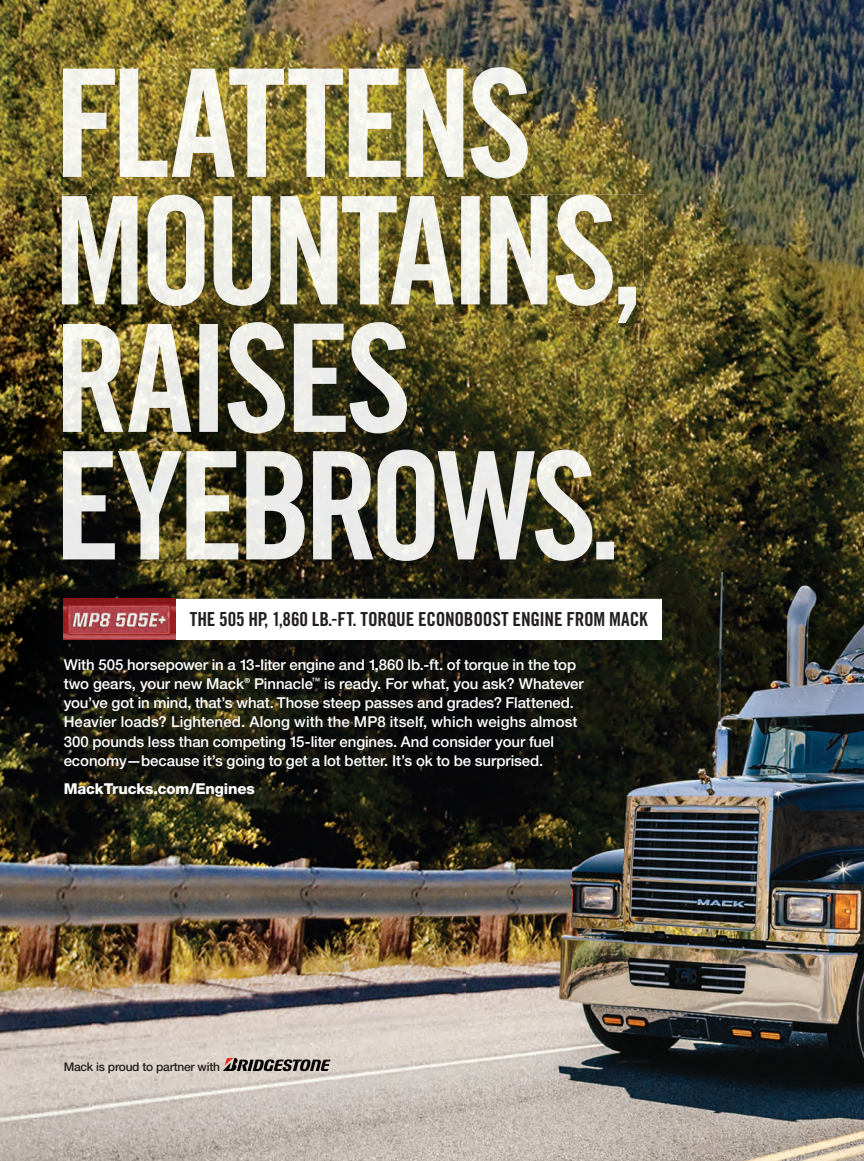
<style>
.page{position:relative;width:864px;height:1161px;background:#fff}
.page>*{position:absolute;margin:0;border:0;box-sizing:border-box;transform-origin:0 0}
.t1{font:19.35px "Trade Gothic LT Std Bd Cn 20";letter-spacing:-.015em;color:#231f20}
.t2{font:500 15px/19.2px "Helvetica Neue LT Pro";letter-spacing:-.005em;color:#fff}
.t3{font:800 15px "Helvetica Neue LT Pro";letter-spacing:-.01em;color:#fff}
.t4{font:500 12px "Helvetica Neue LT Pro";letter-spacing:-.02em;color:#231f20}
</style>
<div class="page">
<img style="left:0;top:0;width:864px;height:90px">
<img style="left:0;top:90px;width:92px;height:1071px">
<img style="left:518px;top:90px;width:346px;height:155px">
<img style="left:92px;top:178px;width:426px;height:17px">
<img style="left:625px;top:245px;width:239px;height:916px">
<img style="left:412px;top:323px;width:213px;height:128px">
<img style="left:92px;top:433px;width:320px;height:17px">
<img style="left:572px;top:451px;width:53px;height:710px">
<img style="left:92px;top:561px;width:480px;height:600px">
<div style="left:63px;top:599px;width:599px;height:41px;background:#fff"></div>
<img style="left:63px;top:640px;width:112px;height:1px">
<img style="left:63px;top:599px;width:112px;height:41px">
<img style="left:63px;top:67px;width:465px;height:111px">
<img style="left:62px;top:195px;width:574px;height:128px">
<img style="left:63px;top:323px;width:344px;height:110px">
<img style="left:249px;top:322px;width:139px;height:1px">
<img style="left:63px;top:450px;width:551px;height:111px">
<svg style="left:223px;top:1058px;width:107px;height:13px"></svg>
<p class="t1" style="left:190px;top:608px;width:459px">THE 505 HP, 1,860 LB.-FT. TORQUE ECONOBOOST ENGINE FROM MACK</p>
<p class="t2" style="left:64px;top:656px;width:522px">With 505 horsepower in a 13-liter engine and 1,860 lb.-ft. of torque in the top two gears, your new Mack<sup>®</sup> Pinnacle<sup>™</sup> is ready. For what, you ask? Whatever you’ve got in mind, that’s what. Those steep passes and grades? Flattened.<br>Heavier loads? Lightened. Along with the MP8 itself, which weighs almost 300 pounds less than competing 15-liter engines. And consider your fuel economy—because it’s going to get a lot better. It’s ok to be surprised.</p>
<p class="t3" style="left:64px;top:780px;width:193px">MackTrucks.com/Engines</p>
<p class="t4" style="left:64px;top:1062px;width:158px">Mack is proud to partner with</p>
</div>
